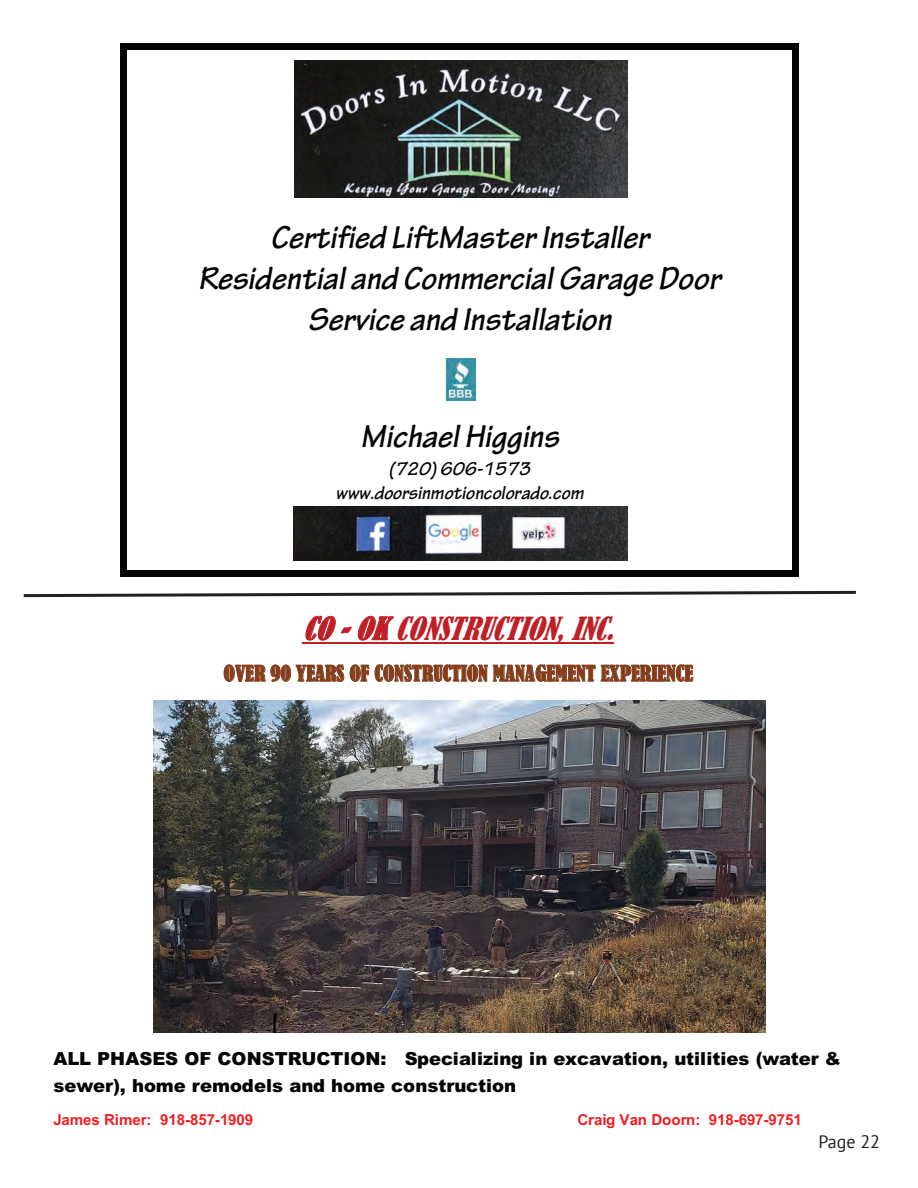
<style>
.page{position:relative;width:918px;height:1188px;background:#fff}
.page>*{position:absolute;margin:0;border:0;box-sizing:border-box;transform-origin:0 0}
.t1{font:italic 700 34.05px/40.8px "Tekton Pro";color:#040503;text-align:center}
.t2{font:italic condensed 29.85px "Bernard";color:#c02025}
.t3{font:condensed 20.4px "Bernard";letter-spacing:.005em;color:#833d1b}
.t4{font:italic 700 19.8px/23.9px "Tekton Pro";letter-spacing:-.005em;color:#040503;text-align:center}
.t5{font:900 18px/27.3px "Arial";letter-spacing:-.005em;color:#040503}
.t6{font:18px "PT Sans";color:#231f20}
.t7{font:700 15.15px "Arial";letter-spacing:-.01em;color:#ee1f23}
.s1{font-size:29.25px}
</style>
<div class="page">
<svg style="left:23px;top:590px;width:833px;height:8px"></svg>
<hr style="left:302px;top:642px;width:312px;height:2px;background:#c02025">
<img style="left:154px;top:701px;width:612px;height:332px">
<hr style="left:127px;top:43px;width:666px;height:4px;background:#040503">
<hr style="left:127px;top:48px;width:666px;height:1px;background:#040503">
<svg style="left:121px;top:43px;width:6px;height:17px"></svg>
<svg style="left:793px;top:43px;width:6px;height:17px"></svg>
<hr style="left:121px;top:60px;width:4px;height:137px;background:#040503">
<hr style="left:126px;top:60px;width:1px;height:137px;background:#040503">
<hr style="left:795px;top:60px;width:4px;height:137px;background:#040503">
<hr style="left:793px;top:60px;width:1px;height:137px;background:#040503">
<hr style="left:121px;top:197px;width:4px;height:21px;background:#040503">
<svg style="left:126px;top:197px;width:1px;height:21px"></svg>
<hr style="left:795px;top:197px;width:4px;height:21px;background:#040503">
<svg style="left:793px;top:197px;width:1px;height:21px"></svg>
<hr style="left:121px;top:218px;width:4px;height:41px;background:#040503">
<hr style="left:126px;top:218px;width:1px;height:41px;background:#040503">
<hr style="left:795px;top:218px;width:4px;height:41px;background:#040503">
<hr style="left:793px;top:218px;width:1px;height:41px;background:#040503">
<hr style="left:121px;top:259px;width:4px;height:41px;background:#040503">
<hr style="left:126px;top:259px;width:1px;height:41px;background:#040503">
<hr style="left:795px;top:259px;width:4px;height:41px;background:#040503">
<hr style="left:793px;top:259px;width:1px;height:41px;background:#040503">
<hr style="left:121px;top:300px;width:4px;height:40px;background:#040503">
<hr style="left:126px;top:300px;width:1px;height:40px;background:#040503">
<hr style="left:795px;top:300px;width:4px;height:40px;background:#040503">
<hr style="left:793px;top:300px;width:1px;height:40px;background:#040503">
<hr style="left:121px;top:340px;width:4px;height:17px;background:#040503">
<svg style="left:126px;top:340px;width:1px;height:17px"></svg>
<hr style="left:795px;top:340px;width:4px;height:17px;background:#040503">
<svg style="left:793px;top:340px;width:1px;height:17px"></svg>
<hr style="left:121px;top:357px;width:4px;height:43px;background:#040503">
<hr style="left:126px;top:357px;width:1px;height:43px;background:#040503">
<hr style="left:795px;top:357px;width:4px;height:43px;background:#040503">
<hr style="left:793px;top:357px;width:1px;height:43px;background:#040503">
<hr style="left:121px;top:400px;width:4px;height:17px;background:#040503">
<svg style="left:126px;top:400px;width:1px;height:17px"></svg>
<hr style="left:795px;top:400px;width:4px;height:17px;background:#040503">
<svg style="left:793px;top:400px;width:1px;height:17px"></svg>
<hr style="left:121px;top:417px;width:4px;height:41px;background:#040503">
<hr style="left:126px;top:417px;width:1px;height:41px;background:#040503">
<hr style="left:795px;top:417px;width:4px;height:41px;background:#040503">
<hr style="left:793px;top:417px;width:1px;height:41px;background:#040503">
<hr style="left:121px;top:458px;width:4px;height:24px;background:#040503">
<hr style="left:795px;top:458px;width:4px;height:24px;background:#040503">
<hr style="left:121px;top:482px;width:4px;height:24px;background:#040503">
<svg style="left:126px;top:458px;width:1px;height:48px"></svg>
<hr style="left:795px;top:482px;width:4px;height:24px;background:#040503">
<svg style="left:793px;top:458px;width:1px;height:48px"></svg>
<hr style="left:121px;top:506px;width:4px;height:55px;background:#040503">
<hr style="left:126px;top:506px;width:1px;height:55px;background:#040503">
<hr style="left:795px;top:506px;width:4px;height:55px;background:#040503">
<hr style="left:793px;top:506px;width:1px;height:55px;background:#040503">
<hr style="left:127px;top:573px;width:666px;height:4px;background:#040503">
<hr style="left:127px;top:571px;width:666px;height:1px;background:#040503">
<svg style="left:121px;top:561px;width:6px;height:16px"></svg>
<svg style="left:793px;top:561px;width:6px;height:16px"></svg>
<img style="left:295px;top:61px;width:332px;height:136px">
<img style="left:447px;top:359px;width:28px;height:41px">
<img style="left:294px;top:507px;width:334px;height:54px">
<h1 class="t1" style="left:198px;top:217px;width:524px">Certified LiftMaster Installer<br>Residential and Commercial Garage Door<br>Service and Installation</h1>
<h1 class="t1" style="left:361px;top:416px;width:200px">Michael Higgins</h1>
<p class="t4" style="left:335px;top:457px;width:250px">(720) 606-1573 www.doorsinmotioncolorado.com</p>
<h2 class="t2" style="left:303px;top:611px;width:324px"><span class="s1">CO-OK</span> CONSTRUCTION,INC.</h2>
<p class="t3" style="left:224px;top:662px;width:471px">OVER 90 YEARS OF CONSTRUCTION MANAGEMENT EXPERIENCE</p>
<p class="t5" style="left:53px;top:1044px;width:789px">ALL PHASES OF CONSTRUCTION: Specializing in excavation, utilities (water &amp; sewer), home remodels and home construction</p>
<p class="t7" style="left:53px;top:1109px;width:201px">James Rimer: 918-857-1909</p>
<p class="t7" style="left:578px;top:1109px;width:226px">Craig Van Doorn: 918-697-9751</p>
<p class="t6" style="left:819px;top:1130px;width:63px">Page 22</p>
</div>
